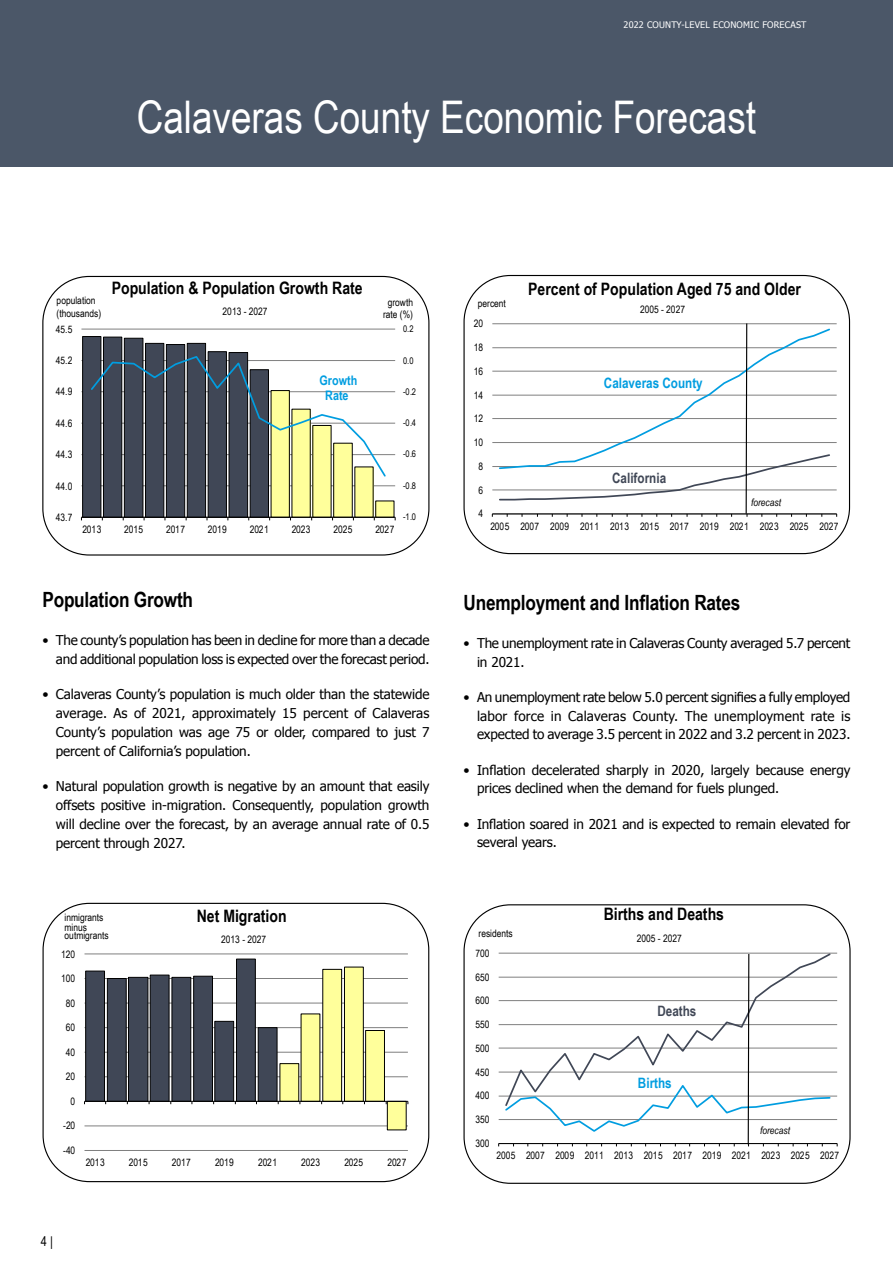
<style>
.page{position:relative;width:893px;height:1263px;background:#fff}
.page>*{position:absolute;margin:0;border:0;box-sizing:border-box;transform-origin:0 0}
.t1{font:45px "Arial Narrow";color:#fff}
.Profile_Subhead_1{font:700 21px "Arial Narrow";letter-spacing:-.01em;color:#000}
.t2{font:700 17.1px "Arial Narrow";color:#000}
.t3{font:700 14.25px "Arial Narrow";color:#009de0}
.t4{font:700 14.25px "Arial Narrow";color:#404756}
.Profile_Body_Text{font:13.5px/18.9px "Tahoma";letter-spacing:-.01em;color:#000;text-align:justify}
.t5{font:13.5px "Arial Narrow";color:#000}
.t6{font:700 13.2px/14.9px "Arial Narrow";color:#009de0;text-align:center}
.t7{font:10.35px/9.8px "Arial Narrow";color:#000}
.t8{font:italic 10.35px "Arial Narrow";color:#000}
.t9{font:9.15px "Arial Narrow";color:#000}
.t10{font:9px "Tahoma";letter-spacing:.02em;color:#fff}
</style>
<div class="page">
<div style="left:0;top:0;width:893px;height:167px;background:#4b5768"></div>
<hr style="left:85px;top:1150px;width:323px;height:1px;background:#7f7f7f">
<hr style="left:85px;top:1125px;width:323px;height:1px;background:#7f7f7f">
<hr style="left:85px;top:1076px;width:323px;height:1px;background:#7f7f7f">
<hr style="left:85px;top:1052px;width:323px;height:1px;background:#7f7f7f">
<hr style="left:85px;top:1027px;width:323px;height:1px;background:#7f7f7f">
<hr style="left:85px;top:1003px;width:323px;height:1px;background:#7f7f7f">
<hr style="left:85px;top:978px;width:323px;height:1px;background:#7f7f7f">
<hr style="left:85px;top:954px;width:323px;height:1px;background:#7f7f7f">
<div style="left:280px;top:1064px;width:19px;height:37px;background:#ffff9b"></div>
<div style="left:301px;top:1014px;width:19px;height:87px;background:#ffff9b"></div>
<div style="left:323px;top:969px;width:19px;height:132px;background:#ffff9b"></div>
<div style="left:322px;top:969px;width:20px;height:132px;border:1px solid #000"></div>
<div style="left:344px;top:967px;width:19px;height:134px;background:#ffff9b"></div>
<div style="left:344px;top:967px;width:20px;height:134px;border:1px solid #000"></div>
<div style="left:366px;top:1030px;width:18px;height:71px;background:#ffff9b"></div>
<div style="left:365px;top:1030px;width:20px;height:71px;border:1px solid #000"></div>
<div style="left:387px;top:1101px;width:19px;height:29px;background:#ffff9b"></div>
<div style="left:387px;top:1101px;width:19px;height:29px;border:1px solid #000"></div>
<hr style="left:85px;top:1101px;width:323px;height:1px;background:#000">
<svg style="left:84px;top:958px;width:195px;height:146px"></svg>
<svg style="left:492px;top:323px;width:345px;height:194px"></svg>
<hr style="left:499px;top:1119px;width:338px;height:1px;background:#7f7f7f">
<hr style="left:499px;top:1096px;width:338px;height:1px;background:#7f7f7f">
<hr style="left:499px;top:1072px;width:338px;height:1px;background:#7f7f7f">
<hr style="left:499px;top:1048px;width:338px;height:1px;background:#7f7f7f">
<hr style="left:499px;top:1024px;width:338px;height:1px;background:#7f7f7f">
<hr style="left:499px;top:1000px;width:338px;height:1px;background:#7f7f7f">
<hr style="left:499px;top:977px;width:338px;height:1px;background:#7f7f7f">
<hr style="left:499px;top:953px;width:338px;height:1px;background:#7f7f7f">
<hr style="left:499px;top:1143px;width:338px;height:1px;background:#000">
<svg style="left:498px;top:953px;width:333px;height:193px"></svg>
<hr style="left:81px;top:485px;width:314px;height:1px;background:#7f7f7f">
<hr style="left:81px;top:454px;width:314px;height:1px;background:#7f7f7f">
<hr style="left:81px;top:423px;width:314px;height:1px;background:#7f7f7f">
<hr style="left:81px;top:391px;width:314px;height:1px;background:#7f7f7f">
<hr style="left:81px;top:360px;width:314px;height:1px;background:#7f7f7f">
<hr style="left:81px;top:329px;width:314px;height:1px;background:#7f7f7f">
<div style="left:376px;top:501px;width:18px;height:16px;background:#ffff9b"></div>
<hr style="left:81px;top:517px;width:314px;height:1px;background:#000">
<svg style="left:81px;top:336px;width:306px;height:184px"></svg>
<p class="t10" style="left:624px;top:19px;width:184px">2022 COUNTY-LEVEL ECONOMIC FORECAST</p>
<h1 class="t1" style="left:137px;top:85px;width:621px">Calaveras County Economic Forecast</h1>
<p class="t2" style="left:112px;top:275px;width:252px">Population &amp; Population Growth Rate</p>
<p class="t7" style="left:223px;top:306px;width:47px">2013 - 2027</p>
<p class="t7" style="left:57px;top:294px;width:46px;line-height:12.6px">population (thousands)</p>
<p class="t7" style="left:383px;top:296px;width:32px;line-height:12px;text-align:center">growth rate (%)</p>
<p class="t7" style="left:56px;top:324px;width:18px">45.5</p>
<p class="t9" style="left:403px;top:322px;width:12px">0.2</p>
<p class="t7" style="left:478px;top:299px;width:30px">percent</p>
<p class="t7" style="left:474px;top:319px;width:11px">20</p>
<p class="t2" style="left:528px;top:276px;width:274px">Percent of Population Aged 75 and Older</p>
<p class="t7" style="left:640px;top:304px;width:46px">2005 - 2027</p>
<p class="t7" style="left:474px;top:343px;width:11px">18</p>
<p class="t7" style="left:56px;top:355px;width:18px">45.2</p>
<p class="t9" style="left:403px;top:354px;width:12px">0.0</p>
<p class="t7" style="left:56px;top:386px;width:18px">44.9</p>
<p class="t6" style="left:320px;top:372px;width:39px">Growth<br>Rate</p>
<p class="t9" style="left:403px;top:385px;width:14px">-0.2</p>
<p class="t7" style="left:474px;top:366px;width:11px">16</p>
<p class="t7" style="left:474px;top:390px;width:11px">14</p>
<p class="t3" style="left:604px;top:372px;width:100px">Calaveras County</p>
<p class="t7" style="left:56px;top:418px;width:18px">44.6</p>
<p class="t9" style="left:403px;top:416px;width:14px">-0.4</p>
<p class="t7" style="left:474px;top:413px;width:11px">12</p>
<p class="t7" style="left:474px;top:437px;width:11px">10</p>
<p class="t7" style="left:56px;top:449px;width:18px">44.3</p>
<p class="t9" style="left:403px;top:447px;width:14px">-0.6</p>
<p class="t7" style="left:479px;top:461px;width:6px">8</p>
<p class="t7" style="left:56px;top:481px;width:18px">44.0</p>
<p class="t9" style="left:403px;top:479px;width:14px">-0.8</p>
<p class="t7" style="left:479px;top:485px;width:6px">6</p>
<p class="t4" style="left:612px;top:467px;width:55px">California</p>
<p class="t8" style="left:751px;top:497px;width:31px">forecast</p>
<p class="t7" style="left:56px;top:512px;width:18px">43.7</p>
<p class="t7" style="left:82px;top:524px;width:20px">2013</p>
<p class="t7" style="left:124px;top:524px;width:20px">2015</p>
<p class="t7" style="left:166px;top:524px;width:20px">2017</p>
<p class="t7" style="left:208px;top:524px;width:20px">2019</p>
<p class="t7" style="left:250px;top:524px;width:20px">2021</p>
<p class="t7" style="left:292px;top:524px;width:20px">2023</p>
<p class="t7" style="left:334px;top:524px;width:20px">2025</p>
<p class="t7" style="left:375px;top:524px;width:20px">2027</p>
<p class="t9" style="left:403px;top:510px;width:14px">-1.0</p>
<p class="t7" style="left:479px;top:508px;width:6px">4</p>
<p class="t7" style="left:490px;top:521px;width:350px">2005 2007 2009 2011 2013 2015 2017 2019 2021 2023 2025 2027</p>
<h1 class="Profile_Subhead_1" style="left:42px;top:584px;width:152px">Population Growth</h1>
<p class="Profile_Body_Text" style="left:42px;top:630px;width:389px;text-align:right">• The county’s population has been in decline for more than a decade and additional population loss is expected over the forecast period.</p>
<p class="Profile_Body_Text" style="left:56px;top:684px;width:375px;text-indent:-14px">• Calaveras County’s population is much older than the statewide average. As of 2021, approximately 15 percent of Calaveras County’s population was age 75 or older, compared to just 7 percent of California’s population.</p>
<p class="Profile_Body_Text" style="left:56px;top:776px;width:375px;text-indent:-14px">• Natural population growth is negative by an amount that easily offsets positive in-migration. Consequently, population growth will decline over the forecast, by an average annual rate of 0.5 percent through 2027.</p>
<h1 class="Profile_Subhead_1" style="left:463px;top:586px;width:278px">Unemployment and Inflation Rates</h1>
<p class="Profile_Body_Text" style="left:477px;top:633px;width:375px;text-indent:-14px">• The unemployment rate in Calaveras County averaged 5.7 percent in 2021.</p>
<p class="Profile_Body_Text" style="left:477px;top:687px;width:375px;text-indent:-14px">• An unemployment rate below 5.0 percent signifies a fully employed labor force in Calaveras County. The unemployment rate is expected to average 3.5 percent in 2022 and 3.2 percent in 2023.</p>
<p class="Profile_Body_Text" style="left:477px;top:759px;width:375px;text-indent:-14px">• Inflation decelerated sharply in 2020, largely because energy prices declined when the demand for fuels plunged.</p>
<p class="Profile_Body_Text" style="left:477px;top:813px;width:375px;text-indent:-14px">• Inflation soared in 2021 and is expected to remain elevated for several years.</p>
<p class="t7" style="left:65px;top:912px;width:40px">inmigrants minus</p>
<p class="t7" style="left:65px;top:930px;width:46px">outmigrants</p>
<p class="t2" style="left:197px;top:903px;width:91px">Net Migration</p>
<p class="t7" style="left:221px;top:934px;width:47px">2013 - 2027</p>
<p class="t7" style="left:479px;top:928px;width:36px">residents</p>
<p class="t2" style="left:604px;top:901px;width:122px">Births and Deaths</p>
<p class="t7" style="left:637px;top:933px;width:47px">2005 - 2027</p>
<p class="t7" style="left:61px;top:949px;width:15px">120</p>
<p class="t7" style="left:476px;top:948px;width:15px">700</p>
<p class="t7" style="left:61px;top:973px;width:15px">100</p>
<p class="t7" style="left:476px;top:972px;width:15px">650</p>
<p class="t7" style="left:66px;top:998px;width:11px">80</p>
<p class="t7" style="left:476px;top:995px;width:15px">600</p>
<p class="t4" style="left:657px;top:1000px;width:41px">Deaths</p>
<p class="t7" style="left:66px;top:1022px;width:11px">60</p>
<p class="t7" style="left:476px;top:1019px;width:15px">550</p>
<p class="t7" style="left:66px;top:1047px;width:11px">40</p>
<p class="t7" style="left:476px;top:1043px;width:15px">500</p>
<p class="t7" style="left:66px;top:1071px;width:11px">20</p>
<p class="t7" style="left:476px;top:1067px;width:15px">450</p>
<p class="t3" style="left:638px;top:1072px;width:35px">Births</p>
<p class="t7" style="left:71px;top:1096px;width:6px">0</p>
<p class="t7" style="left:476px;top:1090px;width:15px">400</p>
<p class="t7" style="left:63px;top:1120px;width:14px">-20</p>
<p class="t7" style="left:476px;top:1114px;width:15px">350</p>
<p class="t8" style="left:760px;top:1125px;width:32px">forecast</p>
<p class="t7" style="left:63px;top:1145px;width:14px">-40</p>
<p class="t7" style="left:86px;top:1157px;width:20px">2013</p>
<p class="t7" style="left:129px;top:1157px;width:20px">2015</p>
<p class="t7" style="left:172px;top:1157px;width:20px">2017</p>
<p class="t7" style="left:215px;top:1157px;width:20px">2019</p>
<p class="t7" style="left:258px;top:1157px;width:20px">2021</p>
<p class="t7" style="left:301px;top:1157px;width:20px">2023</p>
<p class="t7" style="left:344px;top:1157px;width:20px">2025</p>
<p class="t7" style="left:387px;top:1157px;width:20px">2027</p>
<p class="t7" style="left:476px;top:1138px;width:15px">300</p>
<p class="t7" style="left:497px;top:1150px;width:344px">2005 2007 2009 2011 2013 2015 2017 2019 2021 2023 2025 2027</p>
<p class="t5" style="left:41px;top:1231px;width:14px">4 |</p>
</div>
